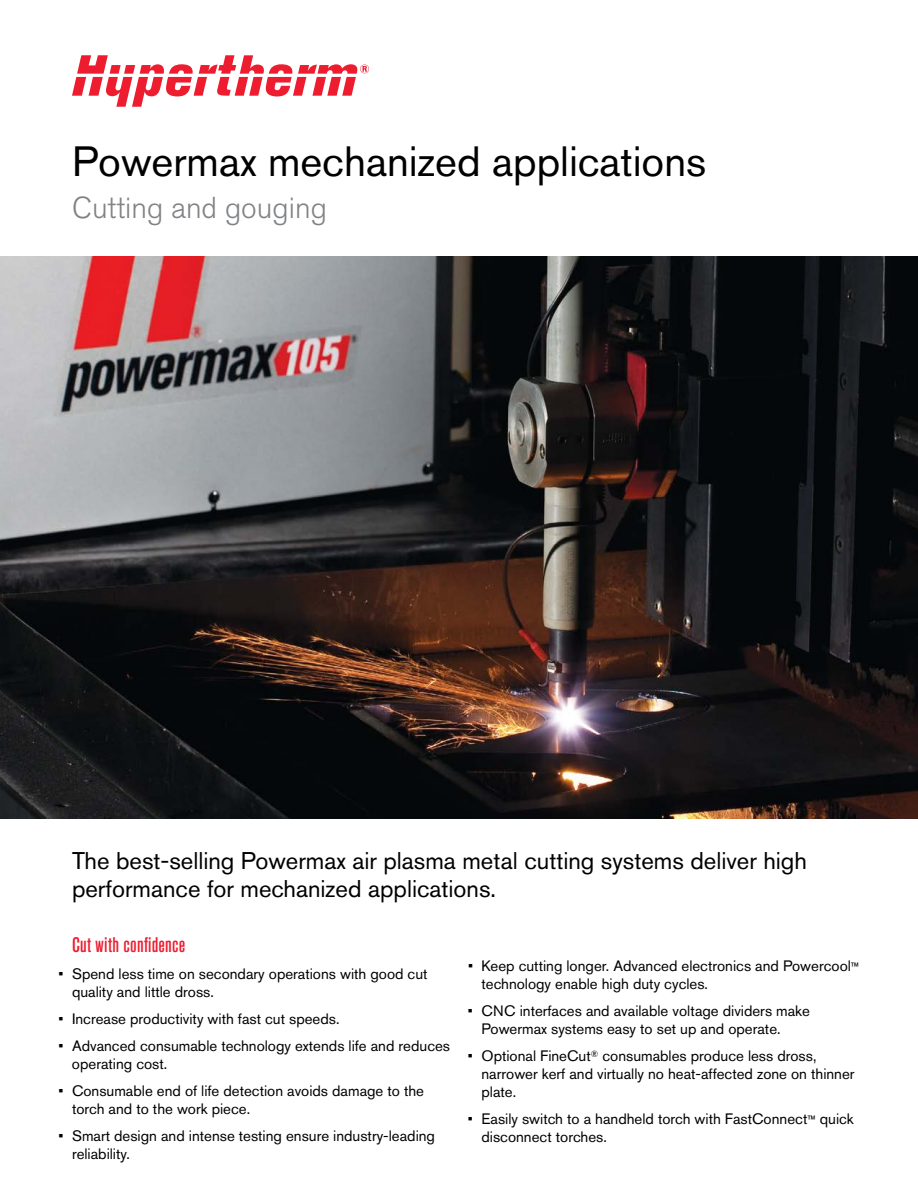
<style>
.page{position:relative;width:918px;height:1188px;background:#fff}
.page>*{position:absolute;margin:0;border:0;box-sizing:border-box;transform-origin:0 0}
.t1{font:42px "Akzidenz Grotesk Pro";color:#000}
.t2{font:300 30px "Akzidenz Grotesk Pro";color:#808285}
.t3{font:24px/28.5px "Akzidenz Grotesk Pro";color:#000}
.t4{font:500 condensed 21px "Akzidenz Grotesk Pro";letter-spacing:.015em;color:#ed1c2e}
.t5{font:15px/18px "Akzidenz Grotesk Pro";color:#000}
.s1{font-size:12px}
</style>
<div class="page">
<svg style="left:72px;top:55px;width:297px;height:52px"></svg>
<img style="left:0;top:256px;width:918px;height:562px">
<h1 class="t1" style="left:72px;top:134px;width:636px">Powermax mechanized applications</h1>
<h2 class="t2" style="left:72px;top:188px;width:256px">Cutting and gouging</h2>
<h3 class="t3" style="left:72px;top:846px;width:736px">The best-selling Powermax air plasma metal cutting systems deliver high performance for mechanized applications.</h3>
<h3 class="t4" style="left:72px;top:931px;width:115px">Cut with confidence</h3>
<p class="t5" style="left:72px;top:964px;width:357px;text-indent:-14px">• Spend less time on secondary operations with good cut quality and little dross.</p>
<p class="t5" style="left:58px;top:1009px;width:283px">• Increase productivity with fast cut speeds.</p>
<p class="t5" style="left:72px;top:1036px;width:380px;text-indent:-13px">• Advanced consumable technology extends life and reduces operating cost.</p>
<p class="t5" style="left:72px;top:1081px;width:354px;text-indent:-14px">• Consumable end of life detection avoids damage to the torch and to the work piece.</p>
<p class="t5" style="left:72px;top:1126px;width:365px;text-indent:-14px">• Smart design and intense testing ensure industry-leading reliability.</p>
<p class="t5" style="left:481px;top:956px;width:379px;text-indent:-13px">• Keep cutting longer. Advanced electronics and Powercool<span class="s1">™ </span>technology enable high duty cycles.</p>
<p class="t5" style="left:481px;top:1001px;width:330px;text-indent:-14px">• CNC interfaces and available voltage dividers make<br>Powermax systems easy to set up and operate.</p>
<p class="t5" style="left:481px;top:1046px;width:375px;text-indent:-13px">• Optional FineCut<sup>®</sup> consumables produce less dross, narrower kerf and virtually no heat-affected zone on thinner plate.</p>
<p class="t5" style="left:481px;top:1109px;width:374px;text-indent:-14px">• Easily switch to a handheld torch with FastConnect<span class="s1">™</span> quick disconnect torches.</p>
</div>
